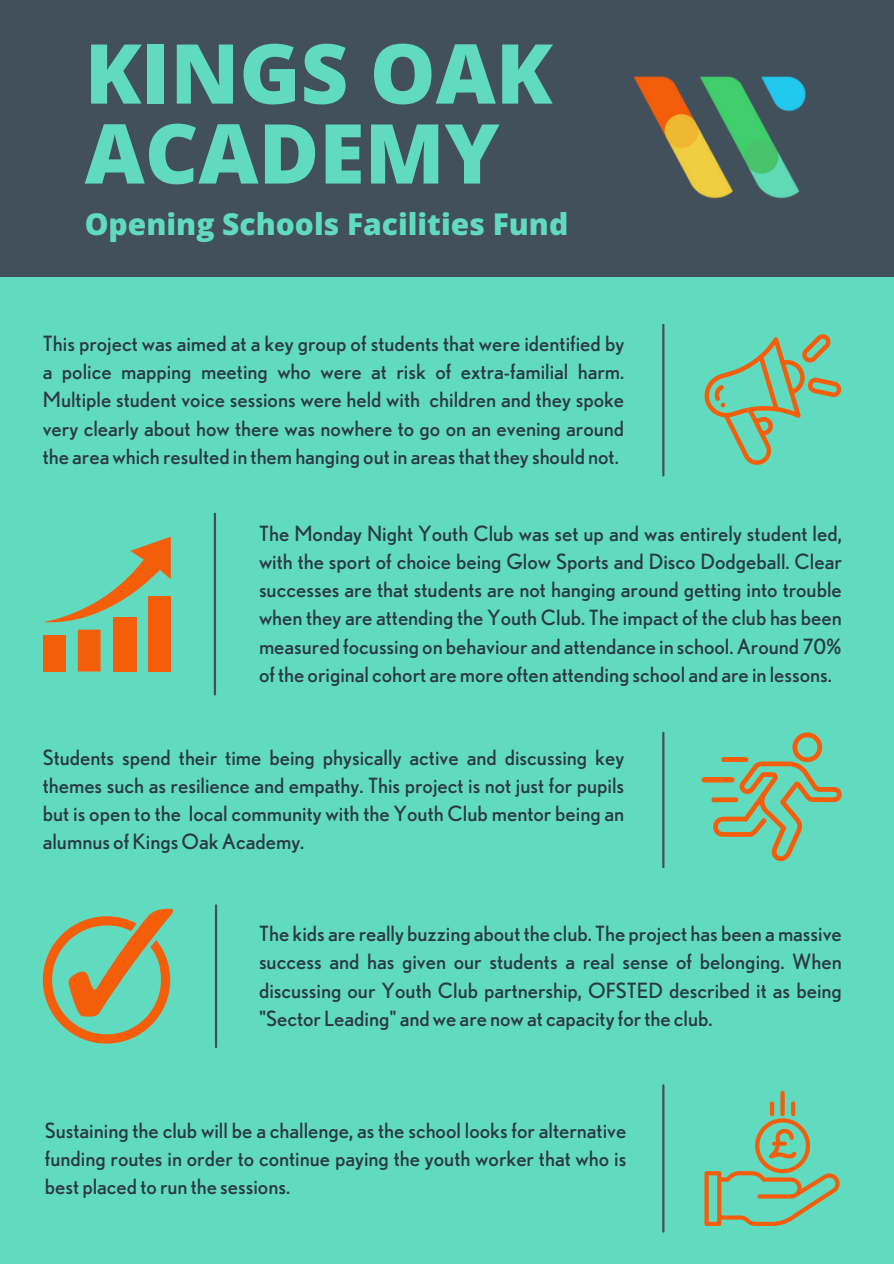
<style>
.page{position:relative;width:894px;height:1264px;background:#fff}
.page>*{position:absolute;margin:0;border:0;box-sizing:border-box;transform-origin:0 0}
.t1{font:800 82.65px/79.9px "Open Sans";color:#61dbbf}
.t2{font:800 30px "Open Sans";color:#61dbbf}
.t3{font:21px/28.2px "Nobel";color:#2b3944;text-align:justify}
</style>
<div class="page">
<div style="left:0;top:0;width:893px;height:1263px;background:#61dbbf"></div>
<hr style="left:662px;top:325px;width:2px;height:150px;background:#42505b">
<svg style="left:704px;top:334px;width:136px;height:131px"></svg>
<hr style="left:214px;top:513px;width:2px;height:181px;background:#42505b">
<div style="left:43px;top:634px;width:22px;height:37px;background:#f45e0b"></div>
<div style="left:78px;top:629px;width:22px;height:42px;background:#f45e0b"></div>
<div style="left:113px;top:617px;width:23px;height:54px;background:#f45e0b"></div>
<div style="left:149px;top:595px;width:22px;height:76px;background:#f45e0b"></div>
<svg style="left:43px;top:536px;width:128px;height:90px"></svg>
<hr style="left:662px;top:732px;width:2px;height:135px;background:#42505b">
<svg style="left:701px;top:732px;width:140px;height:130px"></svg>
<hr style="left:215px;top:905px;width:2px;height:142px;background:#42505b">
<svg style="left:43px;top:908px;width:130px;height:135px"></svg>
<hr style="left:662px;top:1085px;width:2px;height:146px;background:#42505b">
<svg style="left:704px;top:1090px;width:135px;height:135px"></svg>
<div style="left:0;top:0;width:893px;height:277px;background:#42505b"></div>
<img style="left:633px;top:76px;width:173px;height:123px">
<h1 class="t1" style="left:85px;top:32px;width:469px">KINGS OAK<br>ACADEMY</h1>
<h2 class="t2" style="left:85px;top:203px;width:485px">Opening Schools Facilities Fund</h2>
<p class="t3" style="left:43px;top:329px;width:583px">This project was aimed at a key group of students that were identified by a police mapping meeting who were at risk of extra-familial harm.<br>Multiple student voice sessions were held with children and they spoke very clearly about how there was nowhere to go on an evening around the areawhich resulted in them hanging out in areasthat they should not.</p>
<p class="t3" style="left:259px;top:519px;width:584px">The Monday Night Youth Club was set up and was entirely student led, with the sport of choice being Glow Sports and Disco Dodgeball. Clear successes are that students are not hanging around getting into trouble when they are attending the Youth Club. The impact of the club has been measured focussing on behaviour and attendance in school.Around 70% of the original cohort are more often attending school and are in lessons.</p>
<p class="t3" style="left:43px;top:743px;width:583px">Students spend their time being physically active and discussing key themes such as resilience and empathy. This project is not just for pupils but is open to the local community with the Youth Club mentor being an alumnus ofKings OakAcademy.</p>
<p class="t3" style="left:259px;top:919px;width:584px">The kids are really buzzing about the club. The project has been a massive success and has given our students a real sense of belonging. When discussing our Youth Club partnership, OFSTED described it as being "Sector Leading" andwe are nowat capacity forthe club.</p>
<p class="t3" style="left:45px;top:1115px;width:583px">Sustaining the club will be a challenge, as the school looks for alternative funding routes in order to continue paying the youth worker that who is best placed to run the sessions.</p>
</div>
